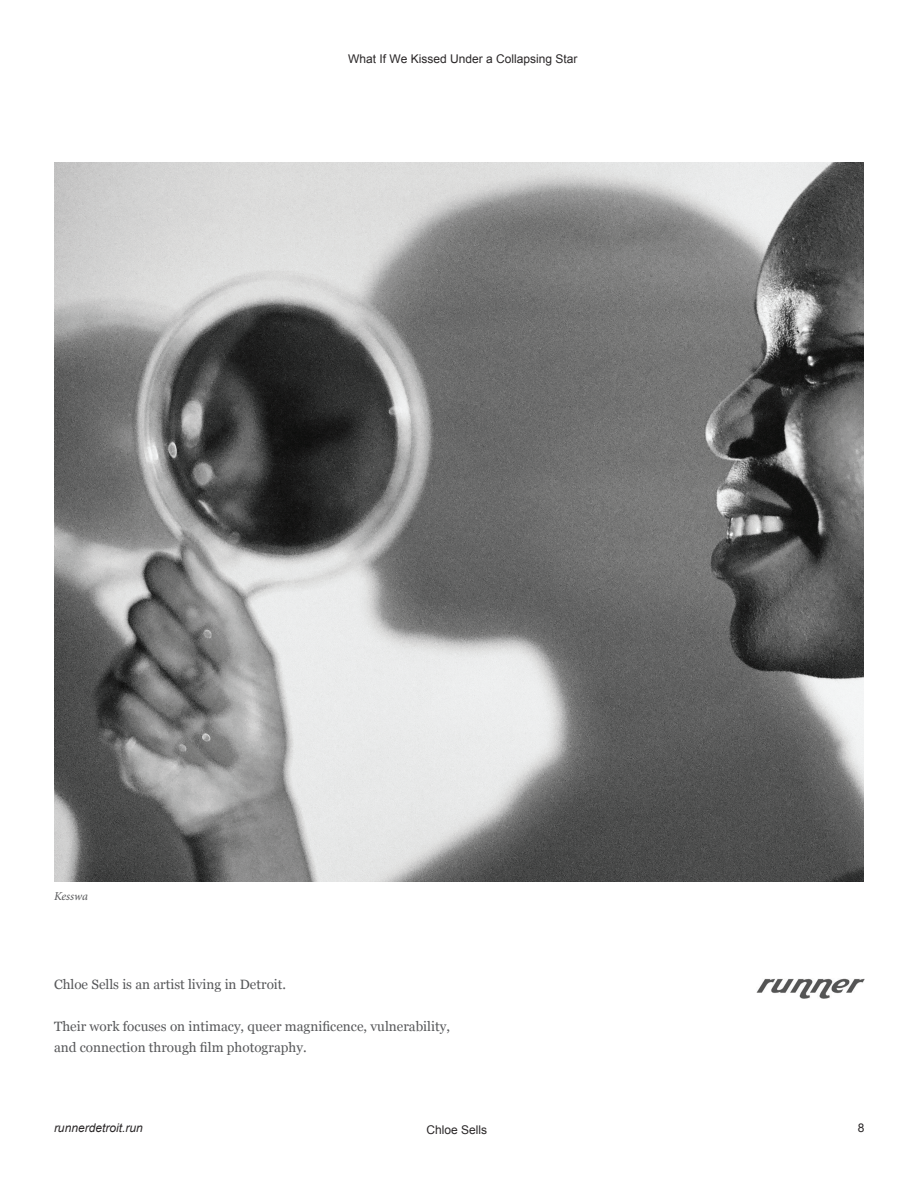
<style>
.page{position:relative;width:918px;height:1188px;background:#fff}
.page>*{position:absolute;margin:0;border:0;box-sizing:border-box;transform-origin:0 0}
.t1{font:13.5px/21px "Georgia";color:#57585a}
.t2{font:12px "Arial";color:#2a2728}
.t3{font:italic 12px "Arial";color:#2a2728}
.t4{font:italic 12px "Minion Pro";letter-spacing:-.01em;color:#57585a}
</style>
<div class="page">
<img style="left:757px;top:979px;width:108px;height:20px">
<img style="left:54px;top:162px;width:810px;height:720px">
<p class="t2" style="left:348px;top:51px;width:231px">What If We Kissed Under a Collapsing Star</p>
<p class="t4" style="left:54px;top:888px;width:35px">Kesswa</p>
<p class="t1" style="left:54px;top:974px;width:234px">Chloe Sells is an artist living in Detroit.</p>
<p class="t1" style="left:54px;top:1016px;width:398px">Their work focuses on intimacy, queer magnificence, vulnerability, and connection through film photography.</p>
<p class="t3" style="left:54px;top:1120px;width:90px">runnerdetroit.run</p>
<p class="t2" style="left:427px;top:1122px;width:62px">Chloe Sells</p>
<p class="t2" style="left:858px;top:1120px;width:8px">8</p>
</div>
